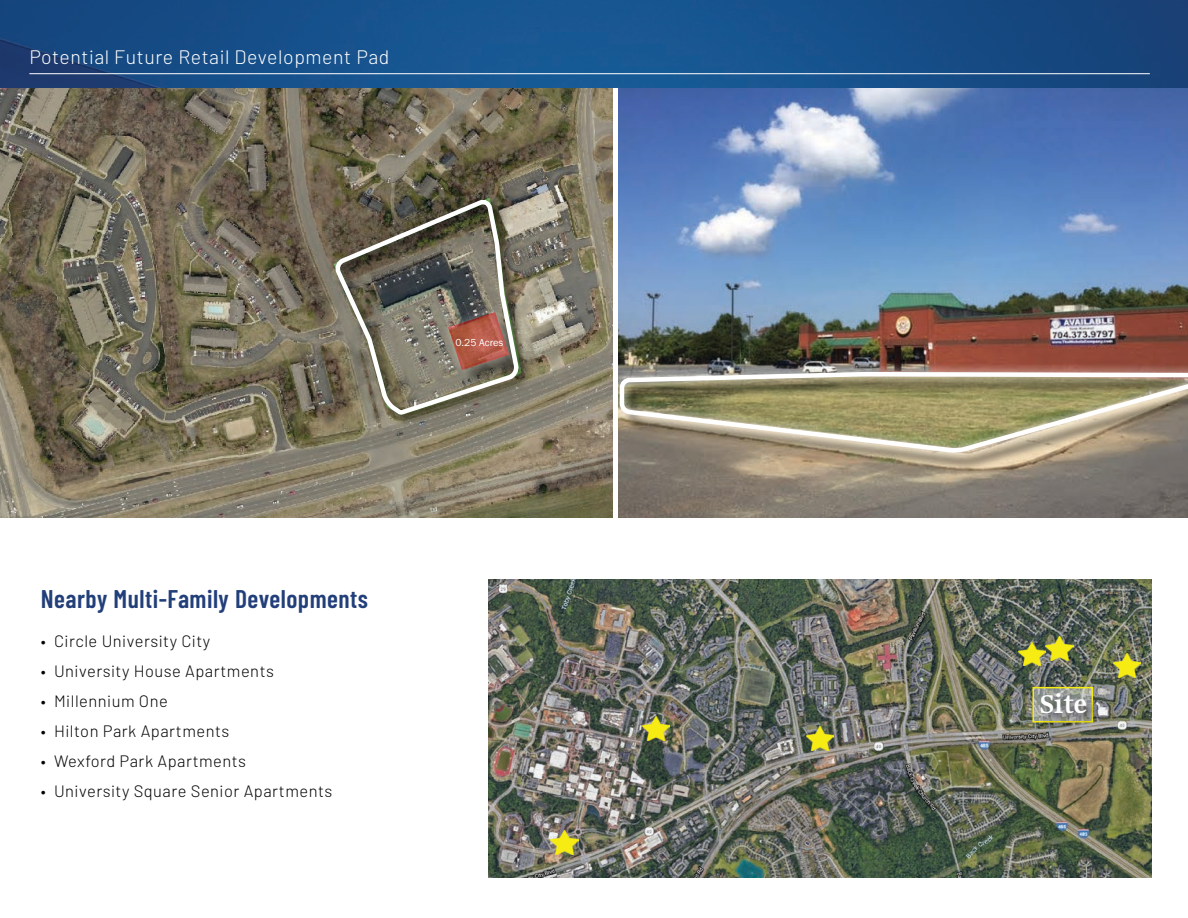
<style>
.page{position:relative;width:1188px;height:918px;background:#fff}
.page>*{position:absolute;margin:0;border:0;box-sizing:border-box;transform-origin:0 0}
.t1{font:700 28.65px "Gupter";color:#fff;scale:1.1 1}
.t2{font:600 25.5px "Barlow Condensed";letter-spacing:.02em;color:#223f7a}
.t3{font:300 19.5px "Barlow";letter-spacing:.03em;color:#fff}
.t4{font:300 16.5px "Barlow";letter-spacing:.03em;color:#020304}
.t5{font:10.5px "Franklin Gothic URW Boo";color:#fff}
</style>
<div class="page">
<img style="left:619px;top:88px;width:569px;height:430px">
<img style="left:0;top:88px;width:612px;height:430px">
<div style="left:622px;top:374px;width:566px;height:97px;background:#020304;opacity:.75"></div>
<div style="left:610px;top:362px;width:578px;height:100px;background:#fff;opacity:.75"></div>
<svg style="left:617px;top:370px;width:571px;height:86px;background:#a59d7e"></svg>
<div style="left:333px;top:197px;width:198px;height:230px;background:#020304;opacity:.75"></div>
<img style="left:333px;top:195px;width:189px;height:223px">
<img style="left:488px;top:580px;width:664px;height:298px">
<svg style="left:1035px;top:690px;width:55px;height:30px"></svg>
<div style="left:1032px;top:687px;width:61px;height:36px;border:2px solid #f7ec12"></div>
<div style="left:1039px;top:692px;width:61px;height:35px;background:#020304;opacity:.75"></div>
<img style="left:1018px;top:642px;width:28px;height:24px">
<img style="left:1046px;top:637px;width:27px;height:24px">
<img style="left:1113px;top:654px;width:27px;height:24px">
<img style="left:806px;top:726px;width:28px;height:24px">
<img style="left:643px;top:717px;width:27px;height:24px">
<img style="left:551px;top:831px;width:27px;height:23px">
<svg style="left:0;top:0;width:1188px;height:88px;background:#174e88"></svg>
<hr style="left:29px;top:73px;width:1121px;height:1px;background:#fff">
<p class="t3" style="left:29px;top:45px;width:361px">Potential Future Retail Development Pad</p>
<p class="t5" style="left:456px;top:336px;width:49px">0.25 Acres</p>
<p class="t2" style="left:41px;top:580px;width:329px">Nearby Multi-Family Developments</p>
<p class="t4" style="left:41px;top:631px;width:171px">• Circle University City</p>
<p class="t4" style="left:41px;top:661px;width:235px">• University House Apartments</p>
<p class="t4" style="left:41px;top:691px;width:128px">• Millennium One</p>
<p class="t4" style="left:41px;top:721px;width:190px">• Hilton Park Apartments</p>
<p class="t4" style="left:41px;top:751px;width:207px">• Wexford Park Apartments</p>
<p class="t4" style="left:41px;top:781px;width:293px">• University Square Senior Apartments</p>
<p class="t1" style="left:1040px;top:689px;width:44px">Site</p>
</div>
